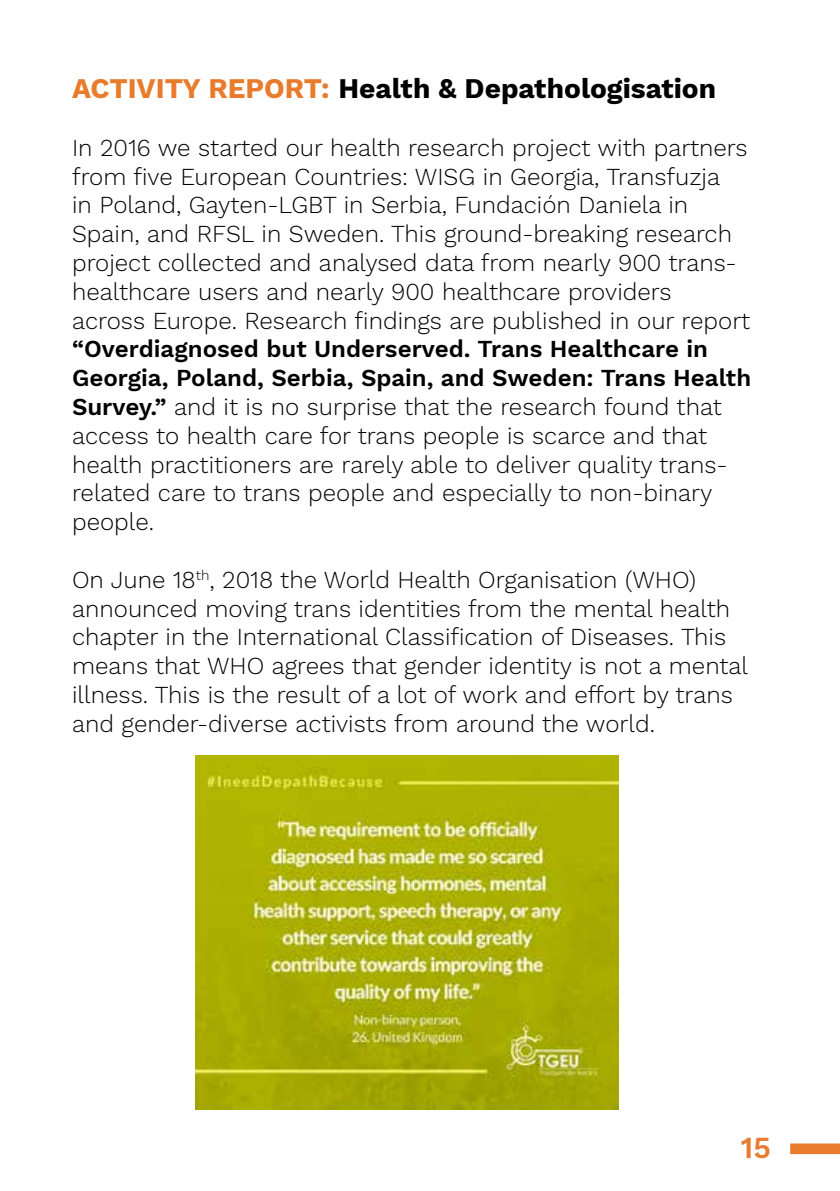
<style>
.page{position:relative;width:840px;height:1191px;background:#fff}
.page>*{position:absolute;margin:0;border:0;box-sizing:border-box;transform-origin:0 0}
.t1{font:600 30px "Work Sans";color:#e97b2c}
.t2{font:700 28px "Work Sans";color:#000}
.t3{font:300 24px/28.8px "Work Sans";color:#000}
.s1{color:#e97b2c}
.s2{font-weight:600}
</style>
<div class="page">
<div style="left:789px;top:1143px;width:50px;height:11px;background:#e97b2c;border:2px solid #e97b2c"></div>
<img style="left:196px;top:755px;width:422px;height:354px">
<p class="t2" style="left:72px;top:72px;width:645px"><span class="s1">ACTIVITY REPORT:</span> Health &amp; Depathologisation</p>
<p class="t3" style="left:72px;top:134px;width:679px">In 2016 we started our health research project with partners from five European Countries: WISG in Georgia, Transfuzja<br>in Poland, Gayten-LGBT in Serbia, Fundación Daniela in Spain, and RFSL in Sweden. This ground-breaking research project collected and analysed data from nearly 900 trans&shy;healthcare users and nearly 900 healthcare providers across Europe. Research findings are published in our report</p>
<p class="t3" style="left:72px;top:336px;width:680px"><span class="s2">“Overdiagnosed but Underserved. Trans Healthcare in Georgia, Poland, Serbia, Spain, and Sweden: Trans Health Survey.”</span> and it is no surprise that the research found that access to health care for trans people is scarce and that health practitioners are rarely able to deliver quality trans&shy;related care to trans people and especially to non-binary people.</p>
<p class="t3" style="left:72px;top:566px;width:677px">On June 18<sup>th</sup>, 2018 the World Health Organisation (WHO) announced moving trans identities from the mental health chapter in the International Classification of Diseases. This means that WHO agrees that gender identity is not a mental illness. This is the result of a lot of work and effort by trans and gender-diverse activists from around the world.</p>
<p class="t1" style="left:740px;top:1130px;width:32px">15</p>
</div>
